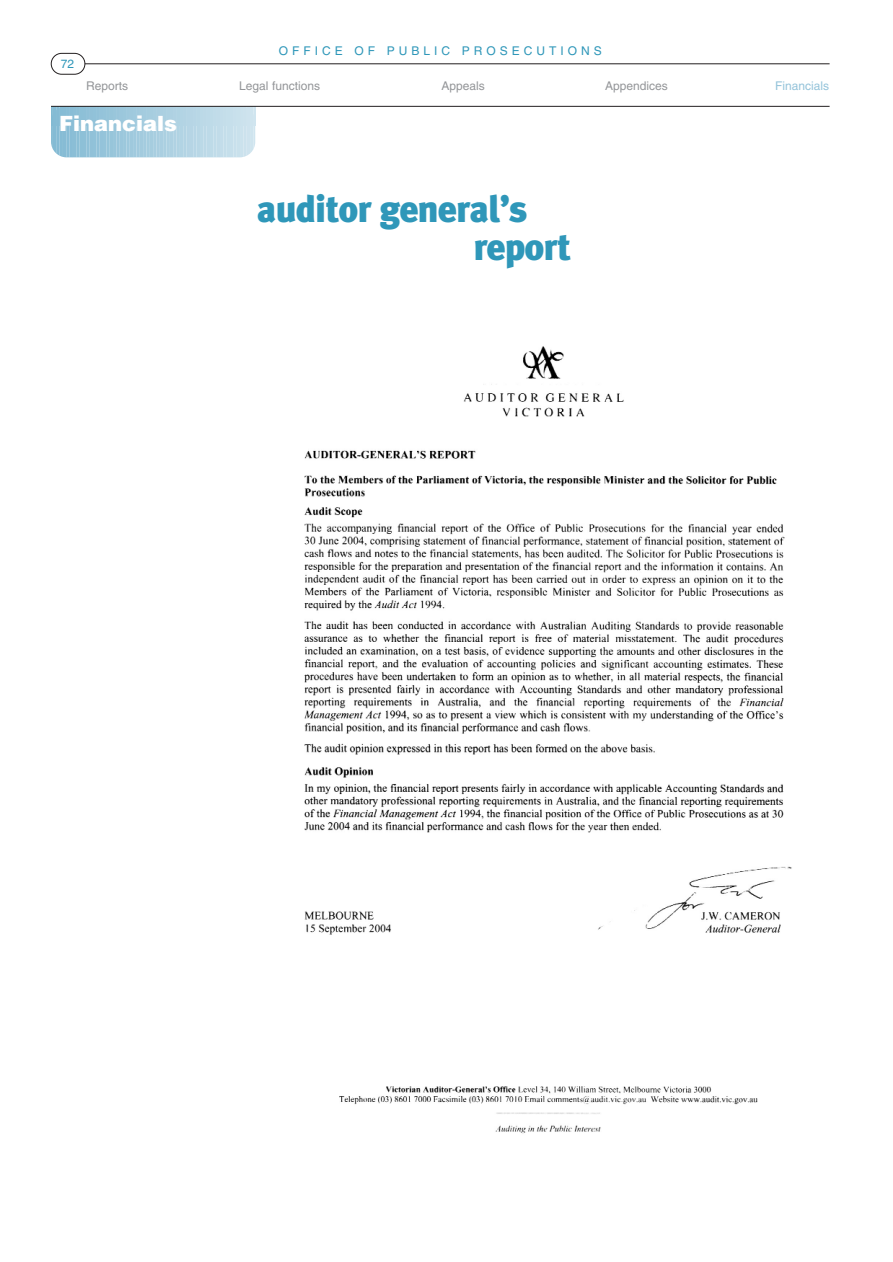
<style>
.page{position:relative;width:893px;height:1262px;background:#fff}
.page>*{position:absolute;margin:0;border:0;box-sizing:border-box;transform-origin:0 0}
.t1{font:900 37.5px/37.2px "Meta Plus";letter-spacing:-.025em;color:#2f97b9}
.t2{font:900 21px "Helvetica";color:#fff}
.t3{font:12px "Helvetica";color:#939598}
.t4{font:12px "Helvetica";letter-spacing:.335em;color:#2f97b9}
.t5{font:12px "Helvetica";color:#94c3da}
</style>
<div class="page">
<img style="left:304px;top:346px;width:488px;height:788px">
<hr style="left:81px;top:63px;width:748px;height:1px;background:#231f20">
<div style="left:51px;top:53px;width:34px;height:21px;background:#fff;border-radius:10px"></div>
<div style="left:51px;top:53px;width:34px;height:21px;border:1px solid #231f20;border-radius:10px"></div>
<hr style="left:51px;top:106px;width:1px;height:51px;background:#82bad3">
<hr style="left:54px;top:106px;width:1px;height:51px;background:#84bbd4">
<hr style="left:57px;top:106px;width:2px;height:51px;background:#85bbd4">
<hr style="left:60px;top:106px;width:2px;height:51px;background:#86bcd5">
<hr style="left:64px;top:106px;width:1px;height:51px;background:#87bcd5">
<hr style="left:67px;top:106px;width:2px;height:51px;background:#88bdd6">
<hr style="left:70px;top:106px;width:2px;height:51px;background:#89bdd6">
<hr style="left:74px;top:106px;width:1px;height:51px;background:#8bbed6">
<hr style="left:77px;top:106px;width:2px;height:51px;background:#8cbfd6">
<hr style="left:80px;top:106px;width:2px;height:51px;background:#8dc0d7">
<hr style="left:84px;top:106px;width:1px;height:51px;background:#8ec0d7">
<hr style="left:87px;top:106px;width:2px;height:51px;background:#90c1d8">
<hr style="left:90px;top:106px;width:2px;height:51px;background:#91c1d8">
<hr style="left:94px;top:106px;width:1px;height:51px;background:#91c2d9">
<hr style="left:97px;top:106px;width:2px;height:51px;background:#92c2d9">
<hr style="left:100px;top:106px;width:2px;height:51px;background:#94c3da">
<hr style="left:104px;top:106px;width:2px;height:51px;background:#95c4da">
<hr style="left:107px;top:106px;width:2px;height:51px;background:#96c5da">
<hr style="left:110px;top:106px;width:2px;height:51px;background:#97c5da">
<hr style="left:114px;top:106px;width:2px;height:51px;background:#99c6db">
<hr style="left:117px;top:106px;width:2px;height:51px;background:#9ac6db">
<hr style="left:120px;top:106px;width:2px;height:51px;background:#9bc7dc">
<hr style="left:124px;top:106px;width:2px;height:51px;background:#9cc8dc">
<hr style="left:127px;top:106px;width:2px;height:51px;background:#9ec9dd">
<hr style="left:130px;top:106px;width:2px;height:51px;background:#9fc9dd">
<hr style="left:134px;top:106px;width:2px;height:51px;background:#a0cade">
<hr style="left:137px;top:106px;width:2px;height:51px;background:#a1cade">
<hr style="left:141px;top:106px;width:1px;height:51px;background:#a3cbde">
<hr style="left:144px;top:106px;width:2px;height:51px;background:#a4ccdf">
<hr style="left:147px;top:106px;width:2px;height:51px;background:#a5cddf">
<hr style="left:151px;top:106px;width:1px;height:51px;background:#a6cddf">
<hr style="left:154px;top:106px;width:2px;height:51px;background:#a8cee0">
<hr style="left:157px;top:106px;width:2px;height:51px;background:#a9cee0">
<hr style="left:161px;top:106px;width:1px;height:51px;background:#aacfe1">
<hr style="left:164px;top:106px;width:2px;height:51px;background:#abd0e1">
<hr style="left:167px;top:106px;width:2px;height:51px;background:#add1e2">
<hr style="left:171px;top:106px;width:1px;height:51px;background:#aed1e2">
<hr style="left:174px;top:106px;width:2px;height:51px;background:#b0d2e3">
<hr style="left:177px;top:106px;width:2px;height:51px;background:#b0d3e3">
<hr style="left:181px;top:106px;width:1px;height:51px;background:#b2d4e4">
<hr style="left:184px;top:106px;width:2px;height:51px;background:#b3d4e4">
<hr style="left:187px;top:106px;width:2px;height:51px;background:#b5d5e5">
<hr style="left:191px;top:106px;width:1px;height:51px;background:#b6d5e5">
<hr style="left:194px;top:106px;width:2px;height:51px;background:#b7d6e6">
<hr style="left:197px;top:106px;width:2px;height:51px;background:#b8d7e6">
<hr style="left:201px;top:106px;width:1px;height:51px;background:#bbd9e7">
<hr style="left:204px;top:106px;width:2px;height:51px;background:#bcd9e7">
<hr style="left:207px;top:106px;width:2px;height:51px;background:#bddae8">
<hr style="left:211px;top:106px;width:1px;height:51px;background:#bedbe8">
<hr style="left:214px;top:106px;width:2px;height:51px;background:#c0dce9">
<hr style="left:217px;top:106px;width:2px;height:51px;background:#c1dce9">
<hr style="left:221px;top:106px;width:1px;height:51px;background:#c3ddea">
<hr style="left:224px;top:106px;width:2px;height:51px;background:#c4deea">
<hr style="left:227px;top:106px;width:2px;height:51px;background:#c5dfeb">
<hr style="left:231px;top:106px;width:1px;height:51px;background:#c6dfeb">
<hr style="left:234px;top:106px;width:2px;height:51px;background:#c8e0ec">
<hr style="left:237px;top:106px;width:2px;height:51px;background:#c9e1ec">
<hr style="left:241px;top:106px;width:1px;height:51px;background:#cbe2ed">
<hr style="left:244px;top:106px;width:2px;height:51px;background:#cce2ed">
<hr style="left:247px;top:106px;width:2px;height:51px;background:#cee3ee">
<hr style="left:251px;top:106px;width:1px;height:51px;background:#cfe4ee">
<hr style="left:254px;top:106px;width:1px;height:51px;background:#d0e5ef">
<svg style="left:52px;top:107px;width:202px;height:18px"></svg>
<hr style="left:51px;top:106px;width:778px;height:1px;background:#231f20">
<p class="t4" style="left:61px;top:59px;width:15px">72</p>
<p class="t4" style="left:279px;top:46px;width:325px">OFFICE OF PUBLIC PROSECUTIONS</p>
<p class="t3" style="left:86px;top:81px;width:44px">Reports</p>
<p class="t3" style="left:239px;top:81px;width:83px">Legal functions</p>
<p class="t3" style="left:441px;top:81px;width:45px">Appeals</p>
<p class="t3" style="left:605px;top:81px;width:64px">Appendices</p>
<p class="t5" style="left:775px;top:81px;width:56px">Financials</p>
<h2 class="t2" style="left:59px;top:116px;width:119px">Financials</h2>
<h1 class="t1" style="left:473px;top:194px;width:99px;text-indent:-217px">auditor general’s report</h1>
</div>
